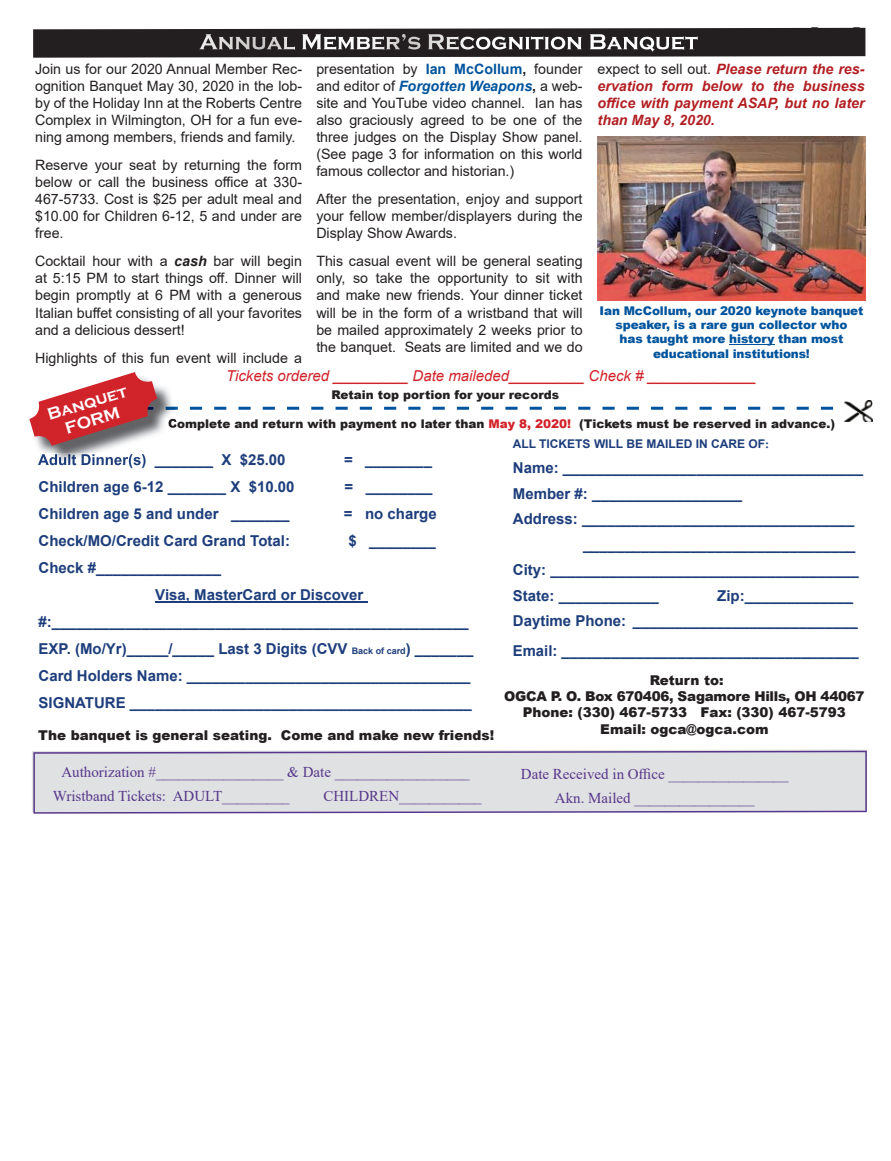
<style>
.page{position:relative;width:891px;height:1161px;background:#fff}
.page>*{position:absolute;margin:0;border:0;box-sizing:border-box;transform-origin:0 0}
.t1{font:700 22.5px "Copperplate Gothic";color:#fff}
.t2{font:700 16.95px/18.3px "Copperplate Gothic";color:#fff;text-align:center}
.t3{font:700 15px/25.5px "Arial";color:#1d3d7b}
.t4{font:15px/24px "Times New Roman";color:#56368a;text-align:center}
.t5{font:italic 15px "Arial";color:#d1232a}
.t6{font:14.25px/17.1px "Arial";color:#231f20;text-align:justify}
.t7{font:italic 700 14.25px/17.1px "Arial";color:#b21f23;text-align:justify}
.t8{font:900 13.5px/16.2px "Arial";color:#231f20;text-align:center}
.t9{font:900 12px/14.4px "Arial";letter-spacing:-.01em;color:#01549d;text-align:center}
.t10{font:900 12px "Arial";color:#231f20}
.t11{font:700 12px "Arial";color:#1d3d7b}
.s1{font-weight:700;font-style:italic}
.s2{font-weight:700;color:#01549d}
.s3{font-weight:700}
.s4{font-weight:700;font-style:italic;color:#01549d}
.s5{font-weight:400;font-style:normal;color:#231f20}
.s6{color:#d1232a}
.s7{font-size:9px}
.s8{font-family:"Times New Roman"}
</style>
<div class="page">
<svg style="left:33px;top:751px;width:834px;height:63px;background:#d9d8de"></svg>
<svg style="left:33px;top:28px;width:832px;height:30px;background:#2f2b2c"></svg>
<svg style="left:190px;top:407px;width:12px;height:3px"></svg>
<svg style="left:214px;top:407px;width:12px;height:3px"></svg>
<svg style="left:238px;top:407px;width:13px;height:3px"></svg>
<svg style="left:263px;top:407px;width:12px;height:3px"></svg>
<svg style="left:287px;top:407px;width:12px;height:3px"></svg>
<svg style="left:311px;top:407px;width:12px;height:3px"></svg>
<svg style="left:336px;top:407px;width:12px;height:3px"></svg>
<svg style="left:360px;top:407px;width:12px;height:3px"></svg>
<svg style="left:384px;top:407px;width:12px;height:3px"></svg>
<svg style="left:408px;top:407px;width:12px;height:3px"></svg>
<svg style="left:433px;top:407px;width:12px;height:3px"></svg>
<svg style="left:457px;top:407px;width:12px;height:3px"></svg>
<svg style="left:481px;top:407px;width:12px;height:3px"></svg>
<svg style="left:505px;top:407px;width:13px;height:3px"></svg>
<svg style="left:530px;top:407px;width:12px;height:3px"></svg>
<svg style="left:554px;top:407px;width:12px;height:3px"></svg>
<svg style="left:578px;top:407px;width:12px;height:3px"></svg>
<svg style="left:603px;top:407px;width:12px;height:3px"></svg>
<svg style="left:627px;top:407px;width:12px;height:3px"></svg>
<svg style="left:651px;top:407px;width:12px;height:3px"></svg>
<svg style="left:675px;top:407px;width:12px;height:3px"></svg>
<svg style="left:700px;top:407px;width:12px;height:3px"></svg>
<svg style="left:724px;top:407px;width:12px;height:3px"></svg>
<svg style="left:748px;top:407px;width:12px;height:3px"></svg>
<svg style="left:772px;top:407px;width:13px;height:3px"></svg>
<svg style="left:797px;top:407px;width:12px;height:3px"></svg>
<svg style="left:821px;top:407px;width:12px;height:3px"></svg>
<hr style="left:155px;top:601px;width:213px;height:1px;background:#1d3d7b">
<img style="left:38px;top:386px;width:137px;height:67px">
<img style="left:157px;top:407px;width:18px;height:3px">
<svg style="left:169px;top:419px;width:6px;height:11px"></svg>
<img style="left:38px;top:453px;width:108px;height:10px">
<svg style="left:29px;top:372px;width:128px;height:74px"></svg>
<img style="left:844px;top:400px;width:28px;height:22px">
<hr style="left:729px;top:345px;width:45px;height:1px;background:#01549d">
<img style="left:598px;top:137px;width:267px;height:163px">
<h1 class="t1" style="left:199px;top:29px;width:500px">Annual Member’s Recognition Banquet</h1>
<p class="t6" style="left:35px;top:60px;width:269px">Join us for our 2020 Annual Member Rec&shy;ognition Banquet May 30, 2020 in the lob&shy;by of the Holiday Inn at the Roberts Centre Complex in Wilmington, OH for a fun eve&shy;ning among members, friends and family.</p>
<p class="t6" style="left:35px;top:156px;width:268px">Reserve your seat by returning the form below or call the business office at 330- 467-5733. Cost is $25 per adult meal and $10.00 for Children 6-12, 5 and under are free.</p>
<p class="t6" style="left:35px;top:253px;width:268px">Cocktail hour with a <span class="s1">cash</span> bar will begin at 5:15 PM to start things off. Dinner will begin promptly at 6 PM with a generous Italian buffet consisting of all your favorites and a delicious dessert!</p>
<p class="t6" style="left:35px;top:349px;width:268px">Highlights of this fun event will include a</p>
<p class="t6" style="left:316px;top:60px;width:268px">presentation by <span class="s2">Ian McCollum</span><span class="s3">,</span> founder and editor of <span class="s4">Forgotten Weapons</span><span class="s3">,</span> a web&shy;site and YouTube video channel. Ian has also graciously agreed to be one of the three judges on the Display Show panel. (See page 3 for information on this world famous collector and historian.)</p>
<p class="t6" style="left:316px;top:191px;width:268px">After the presentation, enjoy and support your fellow member/displayers during the Display Show Awards.</p>
<p class="t6" style="left:316px;top:253px;width:268px">This casual event will be general seating only, so take the opportunity to sit with and make new friends. Your dinner ticket will be in the form of a wristband that will be mailed approximately 2 weeks prior to the banquet. Seats are limited and we do</p>
<p class="t7" style="left:598px;top:61px;width:269px"><span class="s5">expect to sell out.</span> Please return the res&shy;ervation form below to the business office with payment ASAP, but no later than May 8, 2020.</p>
<p class="t9" style="left:600px;top:303px;width:265px">Ian McCollum, our 2020 keynote banquet speaker, is a rare gun collector who<br>has taught more history than most educational institutions!</p>
<p class="t5" style="left:226px;top:366px;width:532px">Tickets ordered _________ Date maileded_________ Check # _____________</p>
<p class="t2" style="left:45px;top:406px;width:84px;rotate:-17deg">Banquet<br>FORM</p>
<p class="t10" style="left:332px;top:386px;width:229px">Retain top portion for your records</p>
<p class="t10" style="left:168px;top:415px;width:669px">Complete and return with payment no later than <span class="s6">May 8, 2020!</span> (Tickets must be reserved in advance.)</p>
<p class="t3" style="left:38px;top:447px;width:249px">Adult Dinner(s) _______ X $25.00</p>
<p class="t3" style="left:344px;top:447px;width:89px">= ________</p>
<p class="t3" style="left:39px;top:474px;width:257px">Children age 6-12 _______ X $10.00</p>
<p class="t3" style="left:345px;top:474px;width:89px">= ________</p>
<p class="t3" style="left:39px;top:501px;width:252px">Children age 5 and under _______</p>
<p class="t3" style="left:344px;top:501px;width:94px">= no charge</p>
<p class="t3" style="left:39px;top:528px;width:253px">Check/MO/Credit Card Grand Total:</p>
<p class="t3" style="left:348px;top:528px;width:89px">$ ________</p>
<p class="t3" style="left:39px;top:555px;width:184px">Check #_______________</p>
<p class="t3" style="left:155px;top:582px;width:210px">Visa, MasterCard or Discover</p>
<p class="t3" style="left:39px;top:609px;width:432px">#:___________________________________________________</p>
<p class="t3" style="left:39px;top:636px;width:436px">EXP. (Mo/Yr)_____/_____ Last 3 Digits (CVV <span class="s7">Back of card</span>) _______</p>
<p class="t3" style="left:39px;top:663px;width:433px">Card Holders Name: __________________________________</p>
<p class="t3" style="left:39px;top:690px;width:435px">SIGNATURE _________________________________________</p>
<p class="t11" style="left:513px;top:435px;width:258px">ALL TICKETS WILL BE MAILED IN CARE OF<span class="s8">:</span></p>
<p class="t3" style="left:513px;top:455px;width:352px">Name: ____________________________________</p>
<p class="t3" style="left:513px;top:481px;width:231px">Member #: __________________</p>
<p class="t3" style="left:513px;top:506px;width:343px">Address: _________________________________</p>
<p class="t3" style="left:583px;top:532px;width:274px">_________________________________</p>
<p class="t3" style="left:513px;top:557px;width:348px">City: _____________________________________</p>
<p class="t3" style="left:513px;top:583px;width:147px">State: ____________</p>
<p class="t3" style="left:513px;top:583px;width:346px;text-indent:204px">Zip:_____________<br>Daytime Phone: ___________________________</p>
<p class="t3" style="left:513px;top:638px;width:347px">Email: ____________________________________</p>
<p class="t8" style="left:504px;top:672px;width:362px">Return to:<br>OGCA P. O. Box 670406, Sagamore Hills, OH 44067<br>Phone: (330) 467-5733 Fax: (330) 467-5793<br>Email: ogca@ogca.com</p>
<p class="t4" style="left:521px;top:761px;width:269px">Date Received in Office ________________<br>Akn. Mailed ________________</p>
<p class="t8" style="left:38px;top:727px;width:457px">The banquet is general seating. Come and make new friends!</p>
<p class="t4" style="left:53px;top:759px;width:418px;text-align:left;text-indent:9px">Authorization #_________________ &amp; Date __________________<br>Wristband Tickets: ADULT_________</p>
<p class="t4" style="left:323px;top:783px;width:160px">CHILDREN___________</p>
</div>
